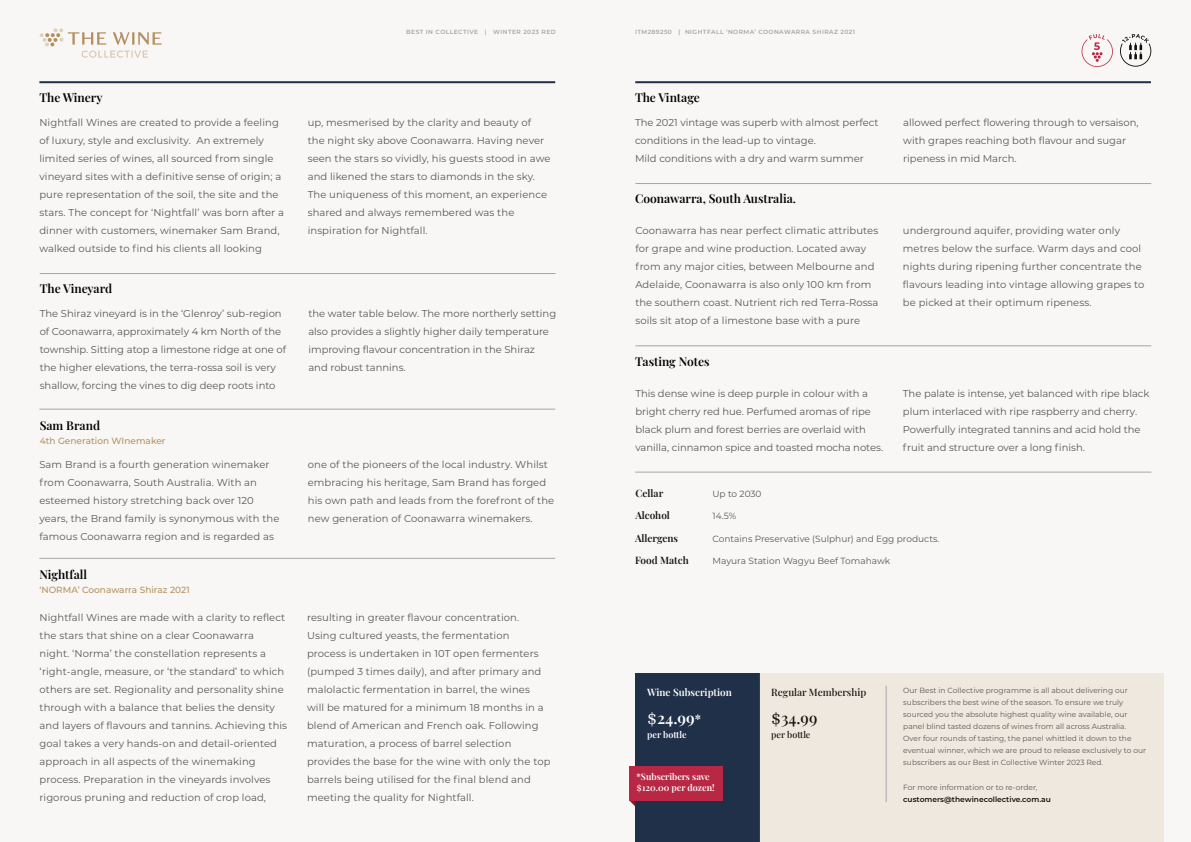
<style>
.page{position:relative;width:1191px;height:842px;background:#f8f7f5}
.page>*{position:absolute;margin:0;border:0;box-sizing:border-box;transform-origin:0 0}
.t1{font:600 16px "Playfair Display";color:#fff}
.t2{font:500 16px "Playfair Display";color:#14120e}
.t3{font:600 12px "Playfair Display";color:#000}
.t4{font:10px/18px "Montserrat";letter-spacing:.01em;color:#585857}
.t5{font:600 10px/21.8px "Playfair Display";color:#14120e}
.t6{font:500 10px "Playfair Display";color:#14120e}
.t7{font:600 10px "Playfair Display";color:#fff}
.t8{font:9px "Montserrat";color:#585857}
.t9{font:500 9px "Montserrat";color:#b69161}
.t10{font:600 9px/11px "Playfair Display";color:#fff}
.t11{font:500 9px "Playfair Display";color:#14120e}
.t12{font:7.5px/12px "Montserrat";color:#585857}
.t13{font:600 7.5px "Montserrat";color:#14120e}
.t14{font:600 6px "Montserrat";letter-spacing:.07em;color:#a3a5a8}
.s1{font-family:"Georgia";font-weight:400}
.s2{font-size:13px}
</style>
<div class="page">
<svg style="left:40px;top:28px;width:122px;height:30px"></svg>
<svg style="left:1120px;top:34px;width:31px;height:33px"></svg>
<svg style="left:1081px;top:34px;width:31px;height:33px"></svg>
<svg style="left:630px;top:801px;width:5px;height:5px"></svg>
<div style="left:635px;top:674px;width:124px;height:168px;background:#203049"></div>
<div style="left:759px;top:674px;width:404px;height:168px;background:#efe8de"></div>
<hr style="left:635px;top:81px;width:516px;height:2px;background:#203049">
<hr style="left:39px;top:81px;width:516px;height:2px;background:#203049">
<hr style="left:40px;top:273px;width:515px;height:1px;background:#a3a5a8">
<hr style="left:39px;top:409px;width:516px;height:1px;background:#a3a5a8">
<hr style="left:886px;top:686px;width:1px;height:116px;background:#a3a5a8">
<hr style="left:635px;top:472px;width:516px;height:1px;background:#a3a5a8">
<hr style="left:635px;top:346px;width:516px;height:1px;background:#a3a5a8">
<hr style="left:635px;top:183px;width:516px;height:1px;background:#a3a5a8">
<hr style="left:39px;top:558px;width:516px;height:1px;background:#a3a5a8">
<div style="left:629px;top:766px;width:94px;height:35px;background:#b82845"></div>
<p class="t3" style="left:39px;top:88px;width:65px">The Winery</p>
<p class="t14" style="left:406px;top:28px;width:151px">BEST IN COLLECTIVE | WINTER 2023 RED</p>
<p class="t14" style="left:635px;top:28px;width:221px">ITM289250 | NIGHTFALL ‘NORMA’ COONAWARRA SHIRAZ 2021</p>
<p class="t3" style="left:635px;top:88px;width:66px">The Vintage</p>
<p class="t4" style="left:39px;top:113px;width:246px">Nightfall Wines are created to provide a feeling of luxury, style and exclusivity. An extremely limited series of wines, all sourced from single vineyard sites with a definitive sense of origin; a pure representation of the soil, the site and the stars. The concept for ‘Nightfall’ was born after a dinner with customers, winemaker Sam Brand, walked outside to find his clients all looking</p>
<p class="t4" style="left:308px;top:113px;width:244px">up, mesmerised by the clarity and beauty of the night sky above Coonawarra. Having never seen the stars so vividly, his guests stood in awe and likened the stars to diamonds in the sky.<br>The uniqueness of this moment, an experience shared and always remembered was the inspiration for Nightfall.</p>
<p class="t4" style="left:635px;top:113px;width:245px">The 2021 vintage was superb with almost perfect conditions in the lead-up to vintage.<br>Mild conditions with a dry and warm summer</p>
<p class="t4" style="left:903px;top:113px;width:237px">allowed perfect flowering through to versaison, with grapes reaching both flavour and sugar ripeness in mid March.</p>
<p class="t3" style="left:635px;top:190px;width:162px">Coonawarra, South Australia.</p>
<p class="t4" style="left:635px;top:221px;width:244px">Coonawarra has near perfect climatic attributes for grape and wine production. Located away from any major cities, between Melbourne and Adelaide, Coonawarra is also only 100 km from the southern coast. Nutrient rich red Terra-Rossa soils sit atop of a limestone base with a pure</p>
<p class="t4" style="left:903px;top:221px;width:243px">underground aquifer, providing water only metres below the surface. Warm days and cool nights during ripening further concentrate the flavours leading into vintage allowing grapes to be picked at their optimum ripeness.</p>
<p class="t3" style="left:40px;top:280px;width:74px">The Vineyard</p>
<p class="t4" style="left:40px;top:304px;width:248px">The Shiraz vineyard is in the ‘Glenroy’ sub-region of Coonawarra, approximately 4 km North of the township. Sitting atop a limestone ridge at one of the higher elevations, the terra-rossa soil is very shallow, forcing the vines to dig deep roots into</p>
<p class="t4" style="left:308px;top:304px;width:249px">the water table below. The more northerly setting also provides a slightly higher daily temperature improving flavour concentration in the Shiraz and robust tannins.</p>
<p class="t3" style="left:635px;top:352px;width:76px">Tasting Notes</p>
<p class="t4" style="left:635px;top:384px;width:249px">This dense wine is deep purple in colour with a bright cherry red hue. Perfumed aromas of ripe black plum and forest berries are overlaid with vanilla, cinnamon spice and toasted mocha notes.</p>
<p class="t4" style="left:903px;top:384px;width:248px">The palate is intense, yet balanced with ripe black plum interlaced with ripe raspberry and cherry.<br>Powerfully integrated tannins and acid hold the fruit and structure over a long finish.</p>
<p class="t3" style="left:40px;top:416px;width:62px">Sam Brand</p>
<p class="t9" style="left:40px;top:435px;width:127px">4th Generation WInemaker</p>
<p class="t4" style="left:39px;top:455px;width:241px">Sam Brand is a fourth generation winemaker from Coonawarra, South Australia. With an esteemed history stretching back over 120 years, the Brand family is synonymous with the famous Coonawarra region and is regarded as</p>
<p class="t4" style="left:308px;top:455px;width:248px">one of the pioneers of the local industry. Whilst embracing his heritage, Sam Brand has forged his own path and leads from the forefront of the new generation of Coonawarra winemakers.</p>
<p class="t5" style="left:635px;top:482px;width:36px">Cellar<br>Alcohol</p>
<p class="t5" style="left:635px;top:526px;width:45px">Allergens</p>
<p class="t8" style="left:712px;top:488px;width:51px">Up to 2030</p>
<p class="t8" style="left:712px;top:510px;width:25px">14.5%</p>
<p class="t8" style="left:712px;top:532px;width:228px">Contains Preservative (Sulphur) and Egg products.</p>
<p class="t3" style="left:39px;top:565px;width:49px">Nightfall</p>
<p class="t9" style="left:39px;top:584px;width:152px">‘NORMA’ Coonawarra Shiraz 2021</p>
<p class="t4" style="left:39px;top:608px;width:249px">Nightfall Wines are made with a clarity to reflect the stars that shine on a clear Coonawarra<br>night. ‘Norma’ the constellation represents a ‘right-angle, measure, or ‘the standard’ to which others are set. Regionality and personality shine through with a balance that belies the density and layers of flavours and tannins. Achieving this goal takes a very hands-on and detail-oriented approach in all aspects of the winemaking process. Preparation in the vineyards involves rigorous pruning and reduction of crop load,</p>
<p class="t4" style="left:307px;top:608px;width:245px">resulting in greater flavour concentration.<br>Using cultured yeasts, the fermentation process is undertaken in 10T open fermenters (pumped 3 times daily), and after primary and malolactic fermentation in barrel, the wines<br>will be matured for a minimum 18 months in a blend of American and French oak. Following maturation, a process of barrel selection provides the base for the wine with only the top barrels being utilised for the final blend and meeting the quality for Nightfall.</p>
<p class="t5" style="left:635px;top:549px;width:55px">Food Match</p>
<p class="t8" style="left:712px;top:555px;width:179px">Mayura Station Wagyu Beef Tomahawk</p>
<p class="t7" style="left:647px;top:685px;width:86px">Wine Subscription</p>
<h1 class="t1" style="left:647px;top:705px;width:55px"><span class="s1">$</span>24.99<span class="s2">*</span></h1>
<p class="t10" style="left:647px;top:728px;width:41px">per bottle</p>
<p class="t10" style="left:636px;top:771px;width:80px">*Subscribers save <span class="s1">$</span>120.00 per dozen!</p>
<p class="t6" style="left:771px;top:685px;width:96px">Regular Membership</p>
<h1 class="t2" style="left:771px;top:705px;width:48px"><span class="s1">$</span>34.99</h1>
<p class="t11" style="left:771px;top:727px;width:41px">per bottle</p>
<p class="t12" style="left:903px;top:684px;width:244px">Our Best in Collective programme is all about delivering our subscribers the best wine of the season. To ensure we truly sourced you the absolute highest quality wine available, our panel blind tasted dozens of wines from all across Australia.<br>Over four rounds of tasting, the panel whittled it down to the eventual winner, which we are proud to release exclusively to our subscribers as our Best in Collective Winter 2023 Red.</p>
<p class="t12" style="left:903px;top:781px;width:136px">For more information or to re-order,</p>
<p class="t13" style="left:903px;top:794px;width:149px">customers@thewinecollective.com.au</p>
</div>
